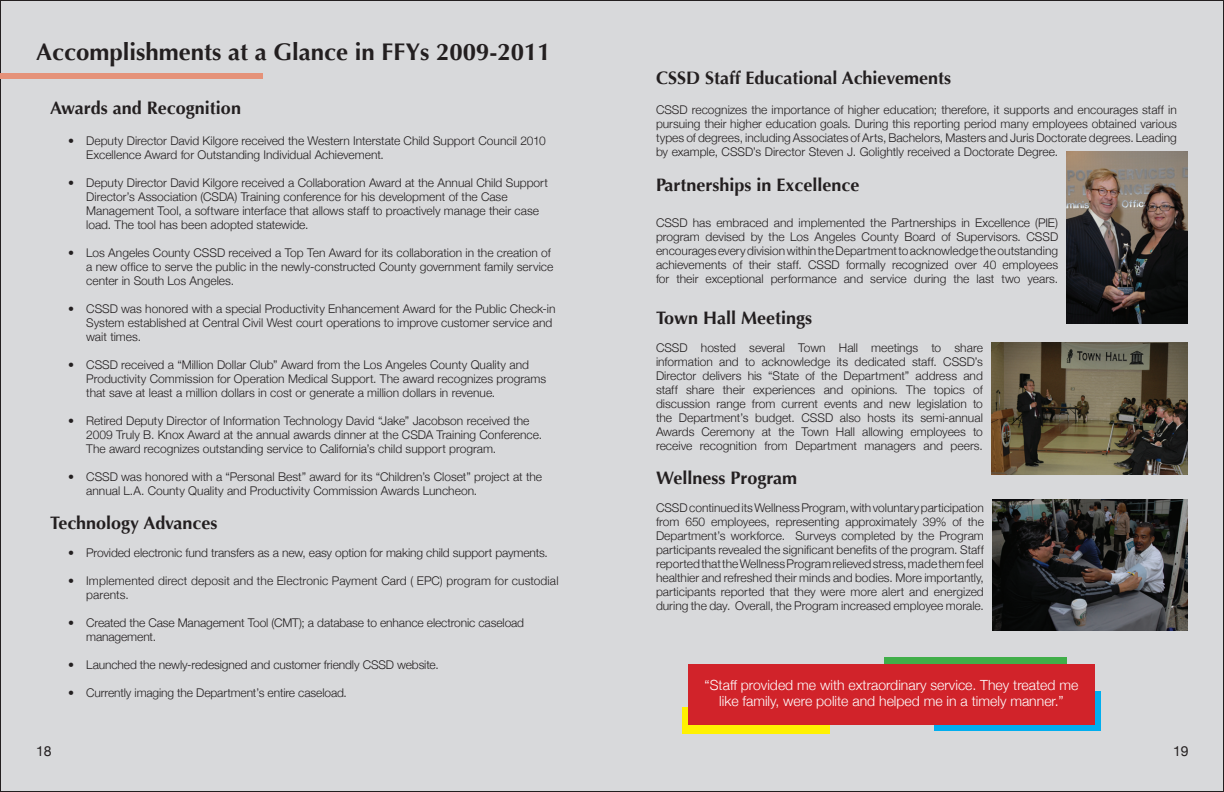
<style>
.page{position:relative;width:1224px;height:792px;background:#d8d9db}
.page>*{position:absolute;margin:0;border:0;box-sizing:border-box;transform-origin:0 0}
.t1{font:700 24px "Optima";color:#231f20}
.t2{font:700 18px "Optima";color:#231f20}
.t3{font:300 14px/16.8px "Helvetica Neue";color:#fff;text-align:center}
.t4{font:14px "Helvetica Neue";color:#231f20}
.t5{font:300 12px/14px "Helvetica Neue";color:#231f20}
</style>
<div class="page">
<div style="left:682px;top:707px;width:148px;height:27px;background:#fff101"></div>
<div style="left:0;top:73px;width:263px;height:6px;background:#e59279"></div>
<img style="left:992px;top:499px;width:196px;height:132px">
<img style="left:991px;top:342px;width:197px;height:133px">
<div style="left:884px;top:657px;width:183px;height:17px;background:#40ae49"></div>
<div style="left:934px;top:691px;width:167px;height:40px;background:#00aeef"></div>
<div style="left:688px;top:664px;width:407px;height:61px;background:#d1232a"></div>
<img style="left:1066px;top:151px;width:122px;height:172px">
<p class="t1" style="left:36px;top:38px;width:516px">Accomplishments at a Glance in FFYs 2009-2011</p>
<p class="t2" style="left:50px;top:97px;width:192px">Awards and Recognition</p>
<p class="t5" style="left:86px;top:133px;width:461px;text-indent:-18px">• Deputy Director David Kilgore received the Western Interstate Child Support Council 2010<br>Excellence Award for Outstanding Individual Achievement.</p>
<p class="t5" style="left:86px;top:175px;width:463px;text-indent:-18px">• Deputy Director David Kilgore received a Collaboration Award at the Annual Child Support Director’s Association (CSDA) Training conference for his development of the Case Management Tool, a software interface that allows staff to proactively manage their case load. The tool has been adopted statewide.</p>
<p class="t5" style="left:86px;top:245px;width:469px;text-indent:-18px">• Los Angeles County CSSD received a Top Ten Award for its collaboration in the creation of a new office to serve the public in the newly-constructed County government family service center in South Los Angeles.</p>
<p class="t5" style="left:86px;top:301px;width:471px;text-indent:-18px">• CSSD was honored with a special Productivity Enhancement Award for the Public Check-in<br>System established at Central Civil West court operations to improve customer service and wait times.</p>
<p class="t5" style="left:86px;top:357px;width:461px;text-indent:-18px">• CSSD received a “Million Dollar Club” Award from the Los Angeles County Quality and<br>Productivity Commission for Operation Medical Support. The award recognizes programs that save at least a million dollars in cost or generate a million dollars in revenue.</p>
<p class="t5" style="left:86px;top:413px;width:457px;text-indent:-18px">• Retired Deputy Director of Information Technology David “Jake” Jacobson received the<br>2009 Truly B. Knox Award at the annual awards dinner at the CSDA Training Conference.<br>The award recognizes outstanding service to California’s child support program.</p>
<p class="t5" style="left:86px;top:469px;width:457px;text-indent:-18px">• CSSD was honored with a “Personal Best” award for its “Children’s Closet” project at the annual L.A. County Quality and Productivity Commission Awards Luncheon.</p>
<p class="t2" style="left:50px;top:512px;width:169px">Technology Advances</p>
<p class="t5" style="left:68px;top:545px;width:481px">• Provided electronic fund transfers as a new, easy option for making child support payments.</p>
<p class="t5" style="left:86px;top:573px;width:474px;text-indent:-18px">• Implemented direct deposit and the Electronic Payment Card ( EPC) program for custodial parents.</p>
<p class="t5" style="left:86px;top:615px;width:439px;text-indent:-18px">• Created the Case Management Tool (CMT); a database to enhance electronic caseload management.</p>
<p class="t5" style="left:68px;top:657px;width:372px">• Launched the newly-redesigned and customer friendly CSSD website.</p>
<p class="t5" style="left:68px;top:685px;width:280px">• Currently imaging the Department’s entire caseload.</p>
<p class="t2" style="left:656px;top:67px;width:297px">CSSD Staff Educational Achievements</p>
<p class="t5" style="left:656px;top:103px;width:522px;text-align:justify">CSSD recognizes the importance of higher education; therefore, it supports and encourages staff in pursuing their higher education goals. During this reporting period many employees obtained various types of degrees, including Associates of Arts, Bachelors, Masters and Juris Doctorate degrees. Leading by example, CSSD’s Director Steven J. Golightly received a Doctorate Degree.</p>
<p class="t2" style="left:656px;top:175px;width:205px">Partnerships in Excellence</p>
<p class="t5" style="left:656px;top:215px;width:404px;text-align:justify">CSSD has embraced and implemented the Partnerships in Excellence (PIE) program devised by the Los Angeles County Board of Supervisors. CSSD encourages every division within the Department to acknowledge the outstanding achievements of their staff. CSSD formally recognized over 40 employees for their exceptional performance and service during the last two years.</p>
<p class="t2" style="left:656px;top:307px;width:158px">Town Hall Meetings</p>
<p class="t5" style="left:656px;top:340px;width:328px;text-align:justify">CSSD hosted several Town Hall meetings to share information and to acknowledge its dedicated staff. CSSD’s Director delivers his “State of the Department” address and staff share their experiences and opinions. The topics of discussion range from current events and new legislation to the Department’s budget. CSSD also hosts its semi-annual Awards Ceremony at the Town Hall allowing employees to receive recognition from Department managers and peers.</p>
<p class="t2" style="left:656px;top:468px;width:143px">Wellness Program</p>
<p class="t5" style="left:656px;top:501px;width:329px;text-align:justify">CSSD continued its Wellness Program, with voluntary participation from 650 employees, representing approximately 39% of the Department’s workforce. Surveys completed by the Program participants revealed the significant benefits of the program. Staff reported that the Wellness Program relieved stress, made them feel healthier and refreshed their minds and bodies. More importantly, participants reported that they were more alert and energized during the day. Overall, the Program increased employee morale.</p>
<p class="t3" style="left:705px;top:676px;width:375px">“Staff provided me with extraordinary service. They treated me like family, were polite and helped me in a timely manner.”</p>
<p class="t4" style="left:36px;top:743px;width:17px">18</p>
<p class="t4" style="left:1173px;top:742px;width:17px">19</p>
</div>
